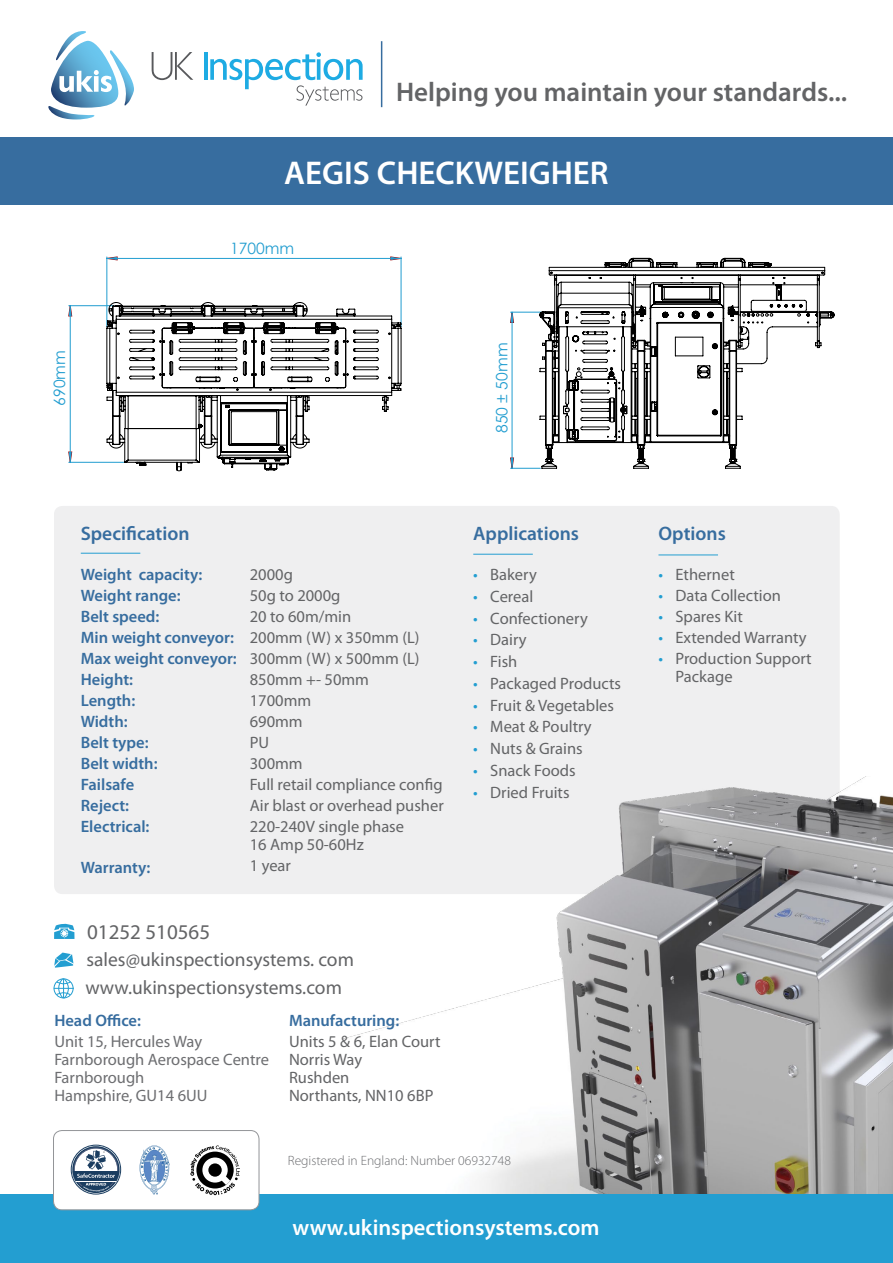
<style>
.page{position:relative;width:893px;height:1263px;background:#fff}
.page>*{position:absolute;margin:0;border:0;box-sizing:border-box;transform-origin:0 0}
.t1{font:600 33px "Myriad Pro";color:#fff}
.t2{font:600 27px "Myriad Pro";color:#636466}
.t3{font:600 22.5px "Myriad Pro";color:#fff}
.t4{font:21px "Myriad Pro";color:#636466}
.t5{font:19.5px/27.9px "Myriad Pro";color:#636466}
.t6{font:600 19.5px "Myriad Pro";color:#376d9f}
.t7{font:16.5px/21px "Myriad Pro";color:#636466}
.t8{font:600 16.5px/21px "Myriad Pro";color:#376d9f}
.t9{font:16.5px/18px "Myriad Pro";color:#6d6e71}
.t10{font:15.6px "Century Gothic";color:#219dd0}
.t11{font:300 13.5px "Myriad Pro";color:#6d6e71}
.s1{color:#239ed1}
</style>
<div class="page">
<div style="left:54px;top:506px;width:786px;height:388px;background:#efeff0;border-radius:9px"></div>
<img style="left:343px;top:776px;width:550px;height:419px">
<svg style="left:152px;top:52px;width:41px;height:28px"></svg>
<hr style="left:204px;top:52px;width:4px;height:28px;background:#1eabe3">
<svg style="left:210px;top:52px;width:153px;height:54px"></svg>
<svg style="left:48px;top:31px;width:86px;height:88px"></svg>
<div style="left:0;top:138px;width:893px;height:67px;background:#376d9f"></div>
<svg style="left:54px;top:952px;width:20px;height:16px"></svg>
<svg style="left:54px;top:923px;width:20px;height:16px"></svg>
<svg style="left:54px;top:978px;width:20px;height:21px"></svg>
<hr style="left:381px;top:41px;width:1px;height:66px;background:#376d9f">
<hr style="left:401px;top:257px;width:1px;height:70px;background:#219dd0">
<hr style="left:107px;top:257px;width:1px;height:70px;background:#219dd0">
<hr style="left:69px;top:305px;width:45px;height:1px;background:#219dd0">
<hr style="left:69px;top:462px;width:55px;height:1px;background:#219dd0">
<svg style="left:107px;top:257px;width:294px;height:3px"></svg>
<svg style="left:510px;top:312px;width:29px;height:157px"></svg>
<svg style="left:68px;top:305px;width:4px;height:158px"></svg>
<svg style="left:106px;top:302px;width:295px;height:169px"></svg>
<svg style="left:539px;top:258px;width:295px;height:211px"></svg>
<hr style="left:81px;top:553px;width:59px;height:1px;background:#239ed1">
<hr style="left:473px;top:554px;width:60px;height:1px;background:#239ed1">
<hr style="left:658px;top:555px;width:60px;height:1px;background:#239ed1">
<div style="left:0;top:1195px;width:893px;height:68px;background:#239ed1"></div>
<div style="left:54px;top:1130px;width:205px;height:80px;background:#fff;border-radius:9px"></div>
<div style="left:53px;top:1130px;width:206px;height:80px;border:1px solid #939598;border-radius:9px"></div>
<svg style="left:140px;top:1145px;width:30px;height:49px"></svg>
<svg style="left:69px;top:1143px;width:54px;height:53px"></svg>
<svg style="left:72px;top:1171px;width:48px;height:9px"></svg>
<div style="left:71px;top:1145px;width:50px;height:49px;border:1px solid #1a3d60;border-radius:50%"></div>
<svg style="left:74px;top:1147px;width:44px;height:44px"></svg>
<svg style="left:190px;top:1145px;width:50px;height:50px"></svg>
<h2 class="t2" style="left:396px;top:75px;width:452px">Helping you maintain your standards...</h2>
<h1 class="t1" style="left:284px;top:152px;width:326px">AEGIS CHECKWEIGHER</h1>
<p class="t10" style="left:49px;top:406px;width:57px;rotate:-90deg">690mm</p>
<p class="t10" style="left:230px;top:237px;width:66px">1700mm</p>
<p class="t10" style="left:491px;top:433px;width:92px;rotate:-90deg">850 ± 50mm</p>
<p class="t6" style="left:81px;top:521px;width:110px">Specification</p>
<p class="t6" style="left:473px;top:521px;width:107px">Applications</p>
<p class="t6" style="left:658px;top:521px;width:69px">Options</p>
<p class="t8" style="left:81px;top:564px;width:158px">Weight capacity:<br>Weight range:<br>Belt speed:<br>Min weight conveyor:<br>Max weight conveyor:<br>Height:<br>Length:<br>Width:<br>Belt type:<br>Belt width:<br>Failsafe<br>Reject:<br>Electrical:</p>
<p class="t8" style="left:81px;top:856px;width:71px">Warranty:</p>
<p class="t7" style="left:473px;top:564px;width:65px"><span class="s1">•</span> Bakery</p>
<p class="t7" style="left:473px;top:586px;width:62px"><span class="s1">•</span> Cereal</p>
<p class="t7" style="left:473px;top:607px;width:116px"><span class="s1">•</span> Confectionery</p>
<p class="t7" style="left:473px;top:629px;width:55px"><span class="s1">•</span> Dairy</p>
<p class="t7" style="left:473px;top:651px;width:46px"><span class="s1">•</span> Fish</p>
<p class="t7" style="left:473px;top:673px;width:149px"><span class="s1">•</span> Packaged Products</p>
<p class="t7" style="left:473px;top:694px;width:142px"><span class="s1">•</span> Fruit &amp; Vegetables</p>
<p class="t7" style="left:473px;top:716px;width:120px"><span class="s1">•</span> Meat &amp; Poultry</p>
<p class="t7" style="left:473px;top:738px;width:111px"><span class="s1">•</span> Nuts &amp; Grains</p>
<p class="t7" style="left:473px;top:760px;width:104px"><span class="s1">•</span> Snack Foods</p>
<p class="t7" style="left:473px;top:781px;width:98px"><span class="s1">•</span> Dried Fruits</p>
<p class="t7" style="left:658px;top:564px;width:78px"><span class="s1">•</span> Ethernet</p>
<p class="t7" style="left:658px;top:585px;width:124px"><span class="s1">•</span> Data Collection</p>
<p class="t7" style="left:658px;top:606px;width:86px"><span class="s1">•</span> Spares Kit</p>
<p class="t7" style="left:658px;top:627px;width:150px"><span class="s1">•</span> Extended Warranty</p>
<p class="t7" style="left:675px;top:650px;width:138px;line-height:17.2px;text-indent:-17px"><span class="s1">•</span> Production Support<br>Package</p>
<p class="t7" style="left:250px;top:564px;width:195px">2000g<br>50g to 2000g<br>20 to 60m/min<br>200mm (W) x 350mm (L)<br>300mm (W) x 500mm (L)<br>850mm +- 50mm<br>1700mm<br>690mm<br>PU<br>300mm<br>Full retail compliance config<br>Air blast or overhead pusher<br>220-240V single phase</p>
<p class="t7" style="left:250px;top:834px;width:116px">16 Amp 50-60Hz<br>1 year</p>
<p class="t4" style="left:87px;top:919px;width:124px">01252 510565</p>
<p class="t5" style="left:85px;top:945px;width:270px">sales@ukinspectionsystems. com www.ukinspectionsystems.com</p>
<p class="t8" style="left:54px;top:1009px;width:88px">Head Office:</p>
<p class="t9" style="left:54px;top:1032px;width:216px">Unit 15, Hercules Way<br>Farnborough Aerospace Centre<br>Farnborough<br>Hampshire, GU14 6UU</p>
<p class="t8" style="left:289px;top:1009px;width:112px">Manufacturing:</p>
<p class="t7" style="left:289px;top:1032px;width:153px;line-height:18px">Units 5 &amp; 6, Elan Court<br>Norris Way<br>Rushden<br>Northants, NN10 6BP</p>
<p class="t11" style="left:288px;top:1153px;width:225px">Registered in England: Number 06932748</p>
<h3 class="t3" style="left:293px;top:1213px;width:308px">www.ukinspectionsystems.com</h3>
</div>
